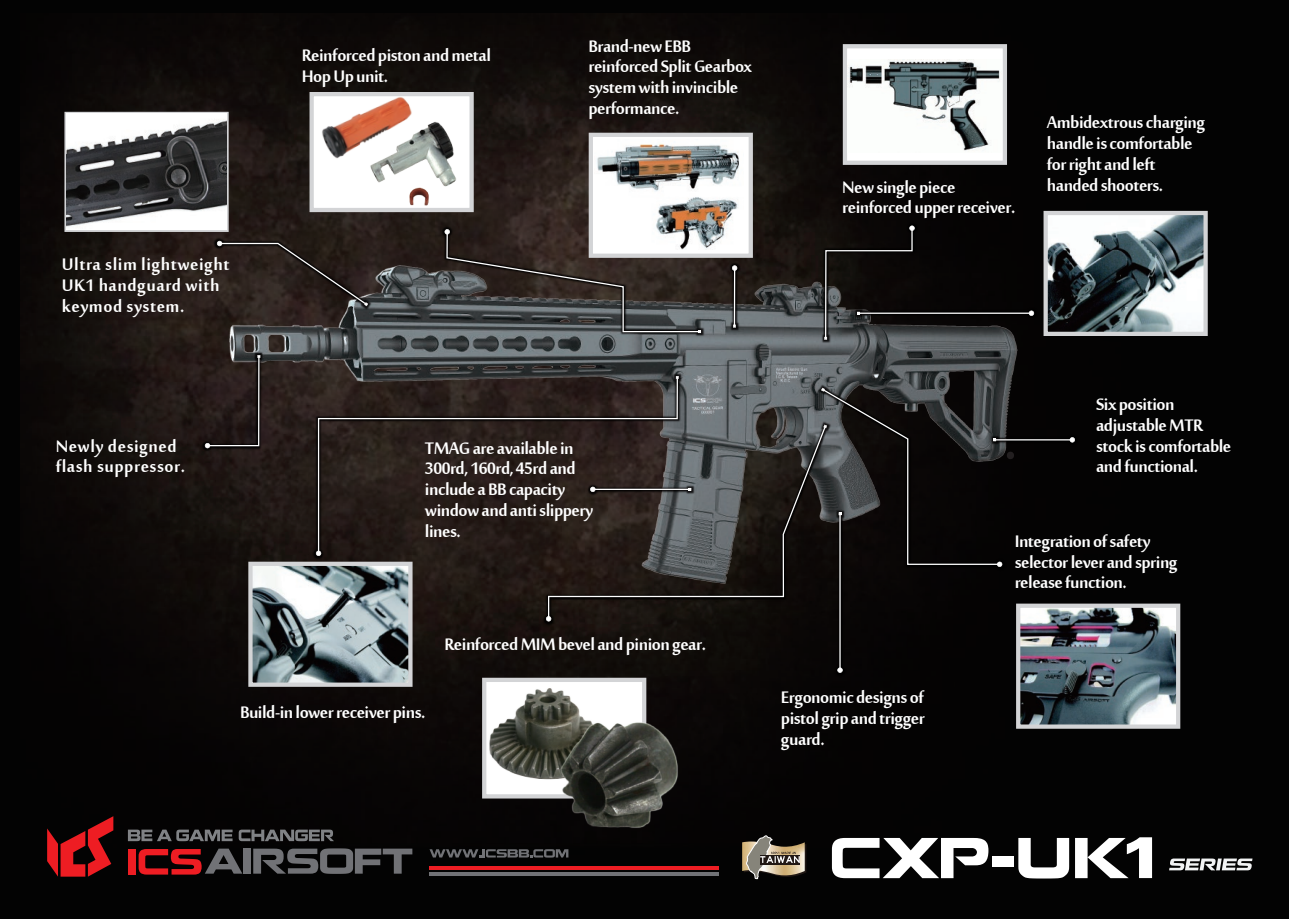
<style>
.page{position:relative;width:1289px;height:919px;background:#fff}
.page>*{position:absolute;margin:0;border:0;box-sizing:border-box;transform-origin:0 0}
.t1{font:51.15px "Nokianvirallinenkirjasin REGULAR";color:#fff}
.t2{font:25.5px/20.7px "Mool Boran";letter-spacing:-.02em;color:#fff}
.t3{font:25.5px/20.7px "Mool Boran";letter-spacing:.02em;color:#fff}
.s1{font-family:"Universal";font-weight:900;font-size:64.2px}
</style>
<div class="page">
<div style="left:0;top:0;width:1288px;height:918px;background:#030303"></div>
<img style="left:47px;top:13px;width:1161px;height:829px">
<img style="left:1130px;top:216px;width:72px;height:115px">
<div style="left:1043px;top:211px;width:164px;height:125px;border:4px solid #d3d4d6"></div>
<img style="left:1130px;top:608px;width:45px;height:115px">
<div style="left:1016px;top:603px;width:164px;height:125px;border:4px solid #d3d4d6"></div>
<div style="left:588px;top:133px;width:165px;height:125px;background:#fff;border:4px solid #d3d4d6"></div>
<img style="left:597px;top:143px;width:142px;height:27px">
<svg style="left:64px;top:112px;width:165px;height:120px"></svg>
<img style="left:67px;top:114px;width:159px;height:116px">
<div style="left:842px;top:44px;width:165px;height:121px;background:#fff;border:4px solid #d3d4d6"></div>
<img style="left:847px;top:60px;width:154px;height:91px">
<img style="left:421px;top:728px;width:83px;height:84px">
<img style="left:504px;top:728px;width:221px;height:122px">
<img style="left:336px;top:97px;width:174px;height:73px">
<img style="left:303px;top:83px;width:136px;height:86px">
<img style="left:150px;top:170px;width:980px;height:558px">
<svg style="left:217px;top:241px;width:151px;height:65px;background:#2e2521"></svg>
<svg style="left:444px;top:229px;width:257px;height:104px;background:#54504f"></svg>
<hr style="left:858px;top:312px;width:173px;height:2px;background:#fff">
<svg style="left:1028px;top:310px;width:6px;height:6px"></svg>
<svg style="left:317px;top:376px;width:361px;height:178px;background:#2c221f"></svg>
<svg style="left:316px;top:550px;width:5px;height:6px"></svg>
<svg style="left:547px;top:424px;width:280px;height:196px"></svg>
<svg style="left:546px;top:616px;width:5px;height:5px"></svg>
<hr style="left:994px;top:439px;width:78px;height:1px;background:#fff">
<svg style="left:1069px;top:437px;width:5px;height:5px"></svg>
<hr style="left:733px;top:268px;width:2px;height:58px;background:#fff">
<svg style="left:732px;top:265px;width:5px;height:6px"></svg>
<svg style="left:824px;top:225px;width:90px;height:115px"></svg>
<hr style="left:839px;top:513px;width:1px;height:157px;background:#fff">
<svg style="left:821px;top:387px;width:194px;height:180px"></svg>
<svg style="left:837px;top:667px;width:5px;height:5px"></svg>
<svg style="left:205px;top:355px;width:55px;height:93px;background:#2e2423"></svg>
<svg style="left:1169px;top:858px;width:83px;height:12px"></svg>
<svg style="left:429px;top:872px;width:289px;height:3px"></svg>
<hr style="left:429px;top:866px;width:289px;height:3px;background:#ee1d23">
<div style="left:128px;top:848px;width:7px;height:26px;background:#ee1d23"></div>
<svg style="left:139px;top:848px;width:103px;height:26px"></svg>
<div style="left:243px;top:848px;width:8px;height:25px;background:#717276"></div>
<svg style="left:253px;top:848px;width:159px;height:25px"></svg>
<svg style="left:47px;top:816px;width:66px;height:60px"></svg>
<svg style="left:128px;top:829px;width:104px;height:12px"></svg>
<svg style="left:239px;top:829px;width:95px;height:12px"></svg>
<svg style="left:429px;top:849px;width:139px;height:8px"></svg>
<svg style="left:743px;top:834px;width:63px;height:45px"></svg>
<p class="t3" style="left:62px;top:251px;width:169px">Ultra slim lightweight<br>UK1 handguard with keymod system.</p>
<p class="t2" style="left:302px;top:42px;width:191px">Reinforced piston and metal<br>Hop Up unit.</p>
<p class="t2" style="left:588px;top:33px;width:165px">Brand-new EBB reinforced Split Gearbox system with invincible performance.</p>
<p class="t2" style="left:842px;top:173px;width:174px">New single piece reinforced upper receiver.</p>
<p class="t2" style="left:1046px;top:109px;width:160px">Ambidextrous charging handle is comfortable for right and left handed shooters.</p>
<p class="t3" style="left:56px;top:432px;width:131px">Newly designed flash suppressor.</p>
<p class="t2" style="left:425px;top:434px;width:170px">TMAG are available in<br>300rd, 160rd, 45rd and include a BB capacity window and anti slippery lines.</p>
<p class="t2" style="left:240px;top:699px;width:187px">Build-in lower receiver pins.</p>
<p class="t2" style="left:444px;top:630px;width:263px">Reinforced MIM bevel and pinion gear.</p>
<p class="t2" style="left:781px;top:684px;width:145px;text-align:justify">Ergonomic designs of pistol grip and trigger guard.</p>
<p class="t2" style="left:1096px;top:391px;width:137px">Six position adjustable MTR stock is comfortable and functional.</p>
<p class="t2" style="left:1014px;top:528px;width:164px">Integration of safety selector lever and spring release function.</p>
<h1 class="t1" style="left:829px;top:826px;width:336px">CXP-UK<span class="s1">1</span></h1>
</div>
